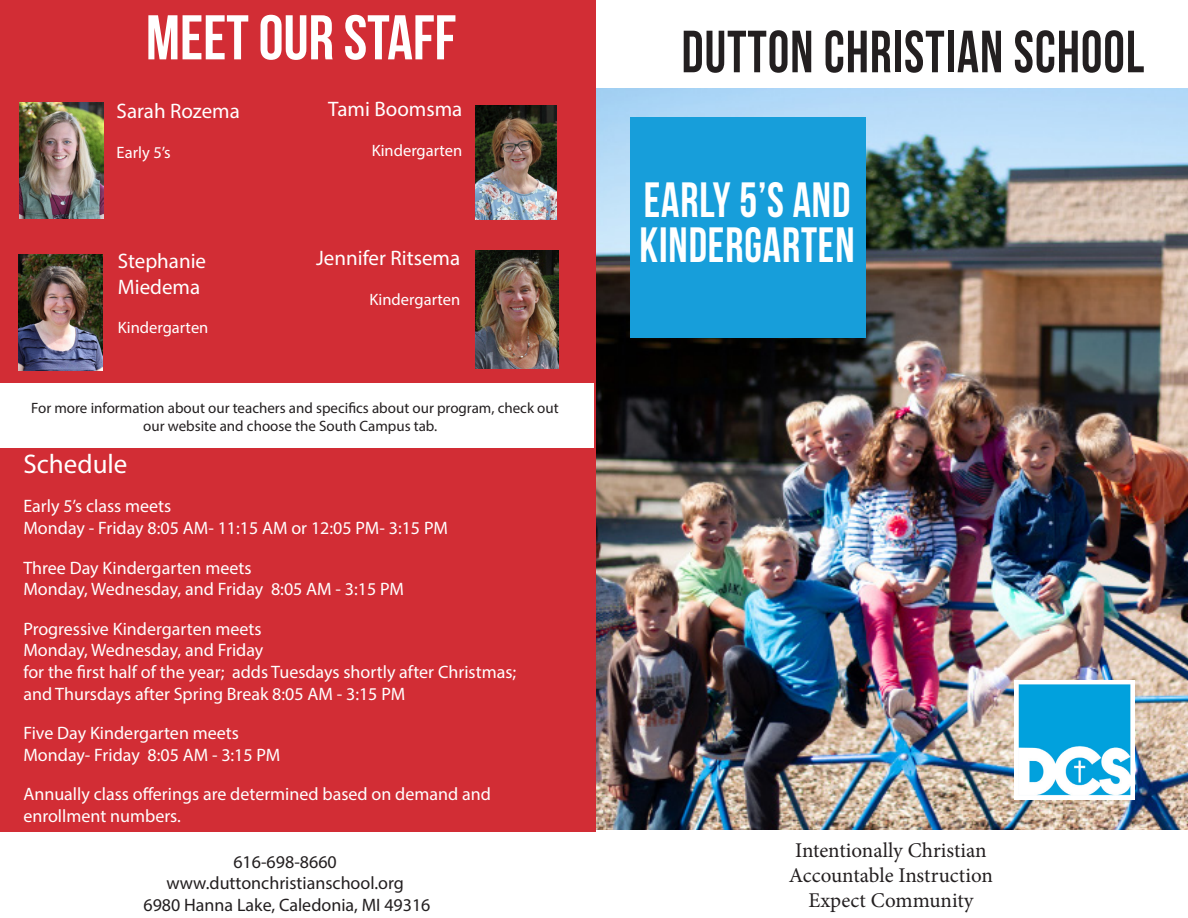
<style>
.page{position:relative;width:1188px;height:918px;background:#fff}
.page>*{position:absolute;margin:0;border:0;box-sizing:border-box;transform-origin:0 0}
.Cover_Title{font:63px "Bebas Neue";color:#fff}
.Title3{font:59.4px "Bebas Neue";letter-spacing:.02em;color:#231f20;scale:.91 1}
.Title3-2{font:49.5px "Bebas Neue";letter-spacing:.02em;color:#fff;scale:.91 1}
.Description_Left{font:27px "Myriad Pro";color:#fff}
.Cover_Title-2{font:21px "Minion Pro";color:#231f20}
.Description_Left-2{font:21px "Myriad Pro";color:#fff}
.Description_Left-3{font:18px "Myriad Pro";color:#fff}
.Description_Left-4{font:18px "Myriad Pro";color:#231f20}
.Description_Left-5{font:16.5px "Myriad Pro";color:#fff}
.Description_Left-6{font:15px "Myriad Pro";color:#231f20}
</style>
<div class="page">
<img style="left:595px;top:87px;width:593px;height:744px">
<div style="left:631px;top:117px;width:235px;height:221px;background:#179eda"></div>
<div style="left:0;top:0;width:595px;height:918px;background:#d22d35"></div>
<img style="left:1015px;top:680px;width:119px;height:119px">
<div style="left:0;top:383px;width:594px;height:65px;background:#fff"></div>
<img style="left:20px;top:102px;width:84px;height:116px">
<img style="left:475px;top:106px;width:81px;height:113px">
<img style="left:18px;top:255px;width:85px;height:115px">
<img style="left:476px;top:250px;width:82px;height:118px">
<div style="left:0;top:833px;width:596px;height:85px;background:#fff"></div>
<p class="Cover_Title" style="left:146px;top:3px;width:312px">MEET OUR STAFF</p>
<p class="Description_Left-2" style="left:117px;top:98px;width:125px">Sarah Rozema</p>
<p class="Description_Left-5" style="left:117px;top:142px;width:55px">Early 5’s</p>
<p class="Description_Left-2" style="left:118px;top:248px;width:90px">Stephanie</p>
<p class="Description_Left-2" style="left:118px;top:274px;width:84px">Miedema</p>
<p class="Description_Left-5" style="left:118px;top:318px;width:92px">Kindergarten</p>
<p class="Description_Left-2" style="left:328px;top:96px;width:136px">Tami Boomsma</p>
<p class="Description_Left-5" style="left:372px;top:140px;width:92px">Kindergarten</p>
<p class="Description_Left-2" style="left:316px;top:245px;width:146px">Jennifer Ritsema</p>
<p class="Description_Left-5" style="left:370px;top:289px;width:92px">Kindergarten</p>
<p class="Description_Left-6" style="left:31px;top:398px;width:529px">For more information about our teachers and specifics about our program, check out</p>
<p class="Description_Left-6" style="left:143px;top:416px;width:296px">our website and choose the South Campus tab.</p>
<p class="Description_Left" style="left:23px;top:447px;width:106px">Schedule</p>
<p class="Description_Left-3" style="left:23px;top:495px;width:149px">Early 5’s class meets</p>
<p class="Description_Left-3" style="left:23px;top:517px;width:426px">Monday - Friday 8:05 AM- 11:15 AM or 12:05 PM- 3:15 PM</p>
<p class="Description_Left-3" style="left:23px;top:556px;width:230px">Three Day Kindergarten meets</p>
<p class="Description_Left-3" style="left:23px;top:578px;width:382px">Monday, Wednesday, and Friday 8:05 AM - 3:15 PM</p>
<p class="Description_Left-3" style="left:23px;top:618px;width:240px">Progressive Kindergarten meets</p>
<p class="Description_Left-3" style="left:23px;top:639px;width:242px">Monday, Wednesday, and Friday</p>
<p class="Description_Left-3" style="left:23px;top:661px;width:494px">for the first half of the year; adds Tuesdays shortly after Christmas;</p>
<p class="Description_Left-3" style="left:23px;top:682px;width:383px">and Thursdays after Spring Break 8:05 AM - 3:15 PM</p>
<p class="Description_Left-3" style="left:23px;top:722px;width:217px">Five Day Kindergarten meets</p>
<p class="Description_Left-3" style="left:23px;top:744px;width:259px">Monday- Friday 8:05 AM - 3:15 PM</p>
<p class="Description_Left-3" style="left:23px;top:783px;width:469px">Annually class offerings are determined based on demand and</p>
<p class="Description_Left-3" style="left:23px;top:805px;width:159px">enrollment numbers.</p>
<p class="Description_Left-4" style="left:233px;top:851px;width:105px">616-698-8660</p>
<p class="Description_Left-4" style="left:166px;top:872px;width:239px">www.duttonchristianschool.org</p>
<p class="Description_Left-4" style="left:143px;top:894px;width:289px">6980 Hanna Lake, Caledonia, MI 49316</p>
<p class="Title3" style="left:682px;top:19px;width:510px">DUTTON CHRISTIAN SCHOOL</p>
<p class="Title3-2" style="left:644px;top:173px;width:229px">EARLY 5’S AND</p>
<p class="Title3-2" style="left:640px;top:218px;width:238px">KINDERGARTEN</p>
<p class="Cover_Title-2" style="left:795px;top:836px;width:193px">Intentionally Christian</p>
<p class="Cover_Title-2" style="left:789px;top:861px;width:206px">Accountable Instruction</p>
<p class="Cover_Title-2" style="left:808px;top:886px;width:167px">Expect Community</p>
</div>
